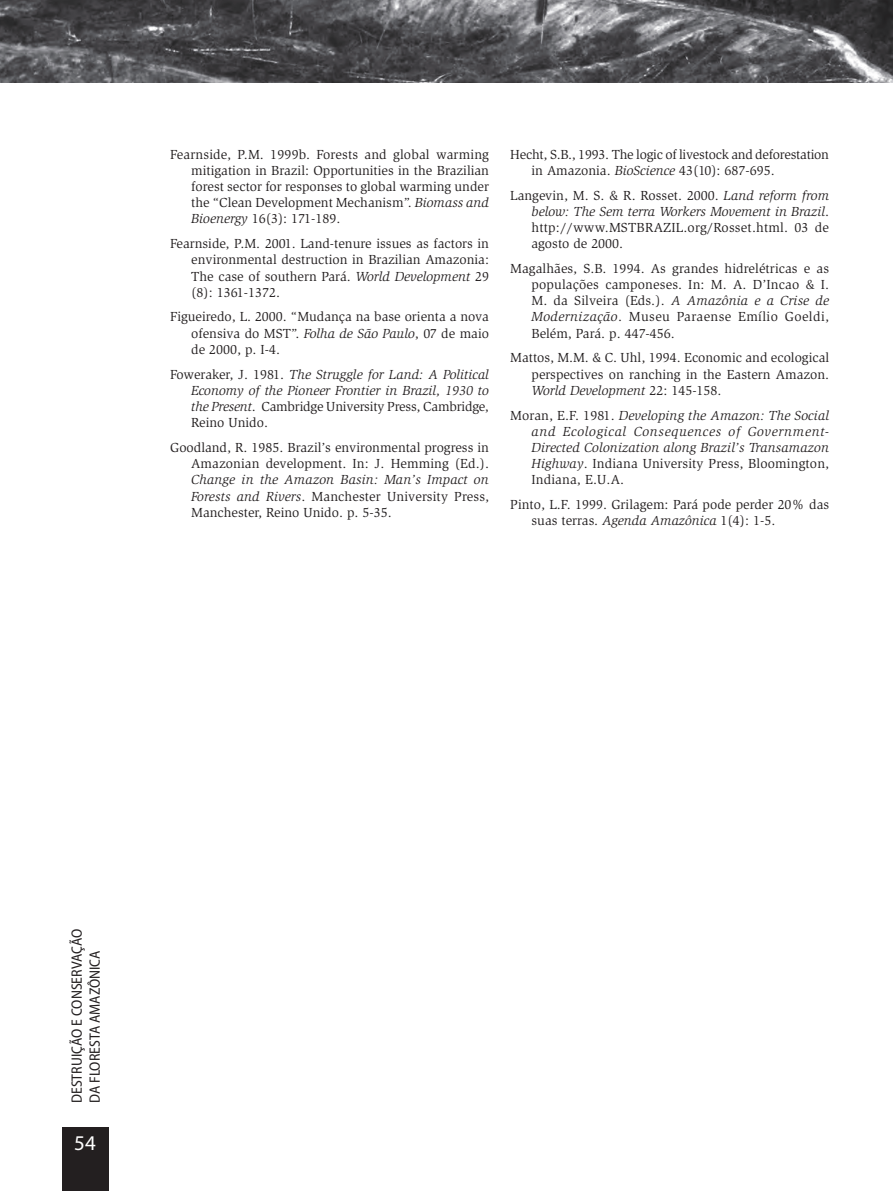
<style>
.page{position:relative;width:893px;height:1191px;background:#fff}
.page>*{position:absolute;margin:0;border:0;box-sizing:border-box;transform-origin:0 0}
.t1{font:21px "Myriad Pro";color:#fff}
.t2{font:semi-condensed 15px/18px "Myriad Pro";color:#231f20}
._12_bibliografia_cit{font:13.5px/16.2px "Slimbach Std";color:#231f20;text-align:justify}
._12_bibliografia_cit-2{font:italic 13.5px/16.2px "Slimbach Std";color:#231f20;text-align:justify}
.s1{font-style:italic}
.s2{font-style:normal}
</style>
<div class="page">
<svg style="left:0;top:0;width:893px;height:83px;background:#58575a"></svg>
<div style="left:62px;top:1127px;width:46px;height:64px;background:#231f20"></div>
<p class="_12_bibliografia_cit" style="left:191px;top:146px;width:299px;text-indent:-21px">Fearnside, P.M. 1999b. Forests and global warming mitigation in Brazil: Opportunities in the Brazilian forest sector for responses to global warming under the “Clean Development Mechanism”. <span class="s1">Biomass and Bioenergy</span> 16(3): 171-189.</p>
<p class="_12_bibliografia_cit" style="left:191px;top:236px;width:299px;text-indent:-21px">Fearnside, P.M. 2001. Land-tenure issues as factors in environmental destruction in Brazilian Amazonia:<br>The case of southern Pará. <span class="s1">World Development</span> 29 (8): 1361-1372.</p>
<p class="_12_bibliografia_cit" style="left:191px;top:309px;width:299px;text-indent:-21px">Figueiredo, L. 2000. “Mudança na base orienta a nova ofensiva do MST”. <span class="s1">Folha de São Paulo</span>, 07 de maio de 2000, p. I-4.</p>
<p class="_12_bibliografia_cit-2" style="left:191px;top:366px;width:299px;text-indent:-21px"><span class="s2">Foweraker, J. 1981.</span> The Struggle for Land: A Political Economy of the Pioneer Frontier in Brazil, 1930 to the Present<span class="s2">. Cambridge University Press, Cambridge, Reino Unido.</span></p>
<p class="_12_bibliografia_cit" style="left:191px;top:439px;width:299px;text-indent:-21px">Goodland, R. 1985. Brazil’s environmental progress in Amazonian development. In: J. Hemming (Ed.).<br><span class="s1">Change in the Amazon Basin: Man’s Impact on Forests and Rivers</span>. Manchester University Press, Manchester, Reino Unido. p. 5-35.</p>
<p class="_12_bibliografia_cit" style="left:531px;top:146px;width:299px;text-indent:-21px">Hecht, S.B., 1993. The logic of livestock and deforestation in Amazonia. <span class="s1">BioScience</span> 43(10): 687-695.</p>
<p class="_12_bibliografia_cit" style="left:531px;top:187px;width:299px;text-indent:-21px">Langevin, M. S. &amp; R. Rosset. 2000. <span class="s1">Land reform from below: The Sem terra Workers Movement in Brazil</span>. http://www.MSTBRAZIL.org/Rosset.html. 03 de agosto de 2000.</p>
<p class="_12_bibliografia_cit" style="left:531px;top:260px;width:299px;text-indent:-21px">Magalhães, S.B. 1994. As grandes hidrelétricas e as populações camponeses. In: M. A. D’Incao &amp; I.<br>M. da Silveira (Eds.). <span class="s1">A Amazônia e a Crise de Modernização</span>. Museu Paraense Emílio Goeldi, Belém, Pará. p. 447-456.</p>
<p class="_12_bibliografia_cit" style="left:531px;top:350px;width:299px;text-indent:-21px">Mattos, M.M. &amp; C. Uhl, 1994. Economic and ecological perspectives on ranching in the Eastern Amazon.<br><span class="s1">World Development</span> 22: 145-158.</p>
<p class="_12_bibliografia_cit-2" style="left:531px;top:407px;width:299px;text-indent:-21px"><span class="s2">Moran, E.F. 1981.</span> Developing the Amazon: The Social and Ecological Consequences of Government-Directed Colonization along Brazil’s Transamazon Highway<span class="s2">. Indiana University Press, Bloomington, Indiana, E.U.A.</span></p>
<p class="_12_bibliografia_cit" style="left:531px;top:496px;width:299px;text-indent:-21px">Pinto, L.F. 1999. Grilagem: Pará pode perder 20% das suas terras. <span class="s1">Agenda Amazônica</span> 1(4): 1-5.</p>
<p class="t2" style="left:67px;top:1103px;width:176px;rotate:-90deg">DESTRUIÇÃO E CONSERVAÇÃO<br>DA FLORESTA AMAZÔNICA</p>
<h1 class="t1" style="left:74px;top:1130px;width:23px">54</h1>
</div>
